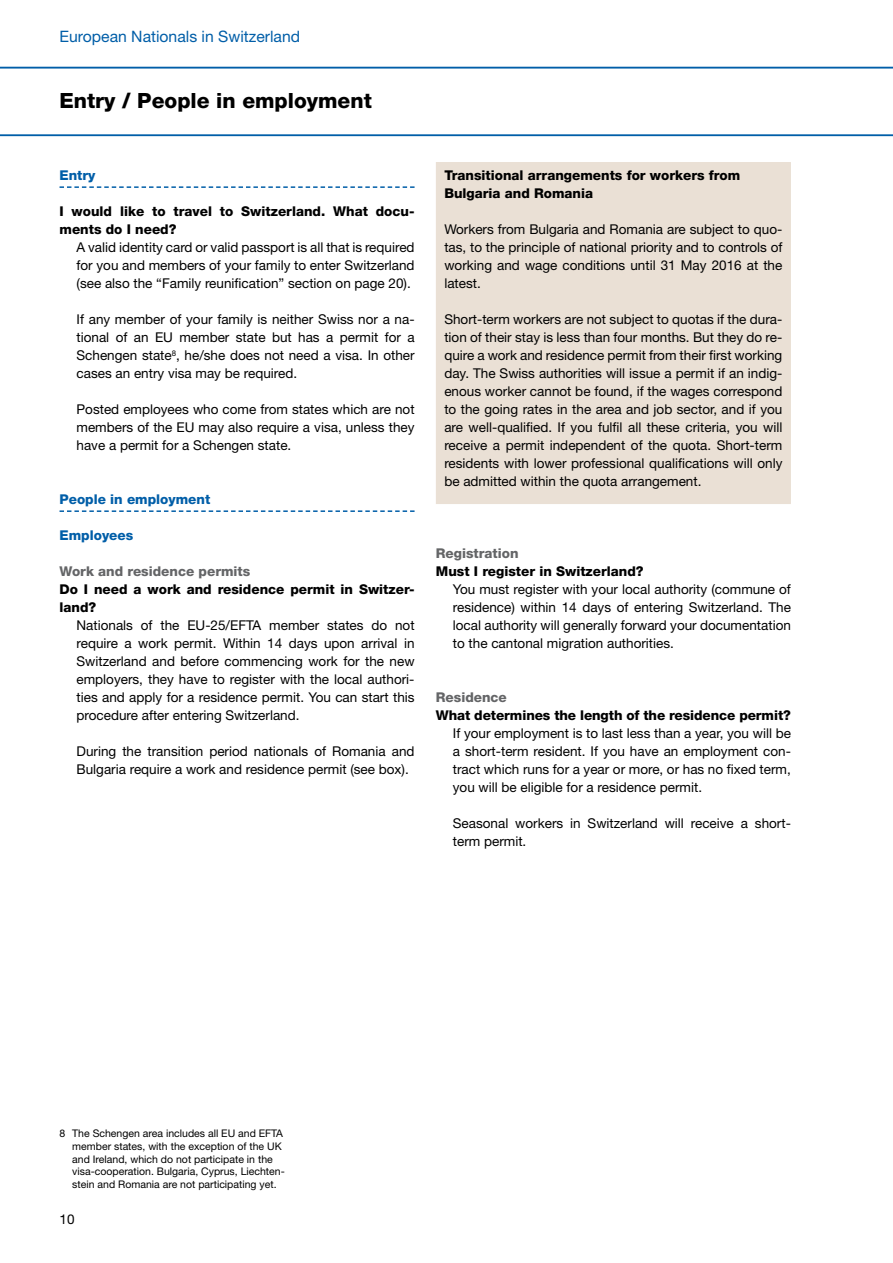
<style>
.page{position:relative;width:893px;height:1263px;background:#fff}
.page>*{position:absolute;margin:0;border:0;box-sizing:border-box;transform-origin:0 0}
.t1{font:800 21px "Helvetica Neue";color:#000}
.t2{font:15.75px "Helvetica Neue";color:#005ea8}
.t3{font:13.5px/18px "Helvetica Neue";color:#000;text-align:justify}
.t4{font:800 13.5px/18px "Helvetica Neue";color:#000}
.t5{font:800 13.5px "Helvetica Neue";color:#646567}
.t6{font:800 13.5px "Helvetica Neue";color:#005ea8}
.t7{font:10.5px/12.6px "Helvetica Neue";color:#000}
</style>
<div class="page">
<div style="left:436px;top:162px;width:355px;height:342px;background:#eae0d5"></div>
<svg style="left:60px;top:186px;width:355px;height:2px"></svg>
<svg style="left:60px;top:510px;width:355px;height:2px"></svg>
<hr style="left:0;top:67px;width:893px;height:1px;background:#005ea8">
<hr style="left:0;top:135px;width:893px;height:1px;background:#005ea8">
<p class="t2" style="left:60px;top:27px;width:242px">European Nationals in Switzerland</p>
<h1 class="t1" style="left:60px;top:88px;width:314px">Entry / People in employment</h1>
<p class="t6" style="left:60px;top:167px;width:38px">Entry</p>
<p class="t4" style="left:60px;top:202px;width:357px">I would like to travel to Switzerland. What docu&shy;ments do I need?</p>
<p class="t3" style="left:77px;top:238px;width:340px">A valid identity card or valid passport is all that is required for you and members of your family to enter Switzerland (see also the “Family reunification” section on page 20).</p>
<p class="t3" style="left:77px;top:310px;width:340px">If any member of your family is neither Swiss nor a na&shy;tional of an EU member state but has a permit for a Schengen state<sup>8</sup>, he/she does not need a visa. In other cases an entry visa may be required.</p>
<p class="t3" style="left:77px;top:400px;width:340px">Posted employees who come from states which are not members of the EU may also require a visa, unless they have a permit for a Schengen state.</p>
<p class="t6" style="left:60px;top:491px;width:152px">People in employment</p>
<p class="t6" style="left:60px;top:527px;width:75px">Employees</p>
<p class="t5" style="left:60px;top:563px;width:192px">Work and residence permits</p>
<p class="t4" style="left:60px;top:580px;width:357px">Do I need a work and residence permit in Switzer&shy;land?</p>
<p class="t3" style="left:77px;top:616px;width:340px">Nationals of the EU-25/EFTA member states do not require a work permit. Within 14 days upon arrival in Switzerland and before commencing work for the new employers, they have to register with the local authori&shy;ties and apply for a residence permit. You can start this procedure after entering Switzerland.</p>
<p class="t3" style="left:77px;top:742px;width:340px">During the transition period nationals of Romania and<br>Bulgaria require a work and residence permit (see box).</p>
<p class="t4" style="left:444px;top:166px;width:297px">Transitional arrangements for workers from<br>Bulgaria and Romania</p>
<p class="t3" style="left:444px;top:220px;width:340px">Workers from Bulgaria and Romania are subject to quo&shy;tas, to the principle of national priority and to controls of working and wage conditions until 31 May 2016 at the latest.</p>
<p class="t3" style="left:444px;top:310px;width:340px">Short-term workers are not subject to quotas if the dura&shy;tion of their stay is less than four months. But they do re&shy;quire a work and residence permit from their first working day. The Swiss authorities will issue a permit if an indig&shy;enous worker cannot be found, if the wages correspond to the going rates in the area and job sector, and if you are well-qualified. If you fulfil all these criteria, you will receive a permit independent of the quota. Short-term residents with lower professional qualifications will only be admitted within the quota arrangement.</p>
<p class="t5" style="left:436px;top:545px;width:84px">Registration</p>
<p class="t4" style="left:436px;top:562px;width:209px">Must I register in Switzerland?</p>
<p class="t3" style="left:453px;top:580px;width:340px">You must register with your local authority (commune of residence) within 14 days of entering Switzerland. The local authority will generally forward your documentation to the cantonal migration authorities.</p>
<p class="t5" style="left:436px;top:689px;width:73px">Residence</p>
<p class="t4" style="left:436px;top:706px;width:357px">What determines the length of the residence permit?</p>
<p class="t3" style="left:453px;top:724px;width:340px">If your employment is to last less than a year, you will be a short-term resident. If you have an employment con&shy;tract which runs for a year or more, or has no fixed term, you will be eligible for a residence permit.</p>
<p class="t3" style="left:453px;top:814px;width:340px">Seasonal workers in Switzerland will receive a short&shy;term permit.</p>
<p class="t7" style="left:72px;top:1127px;width:214px;text-indent:-13px">8 The Schengen area includes all EU and EFTA member states, with the exception of the UK and Ireland, which do not participate in the visa-cooperation. Bulgaria, Cyprus, Liechten&shy;stein and Romania are not participating yet.</p>
<p class="t3" style="left:60px;top:1210px;width:17px">10</p>
</div>
